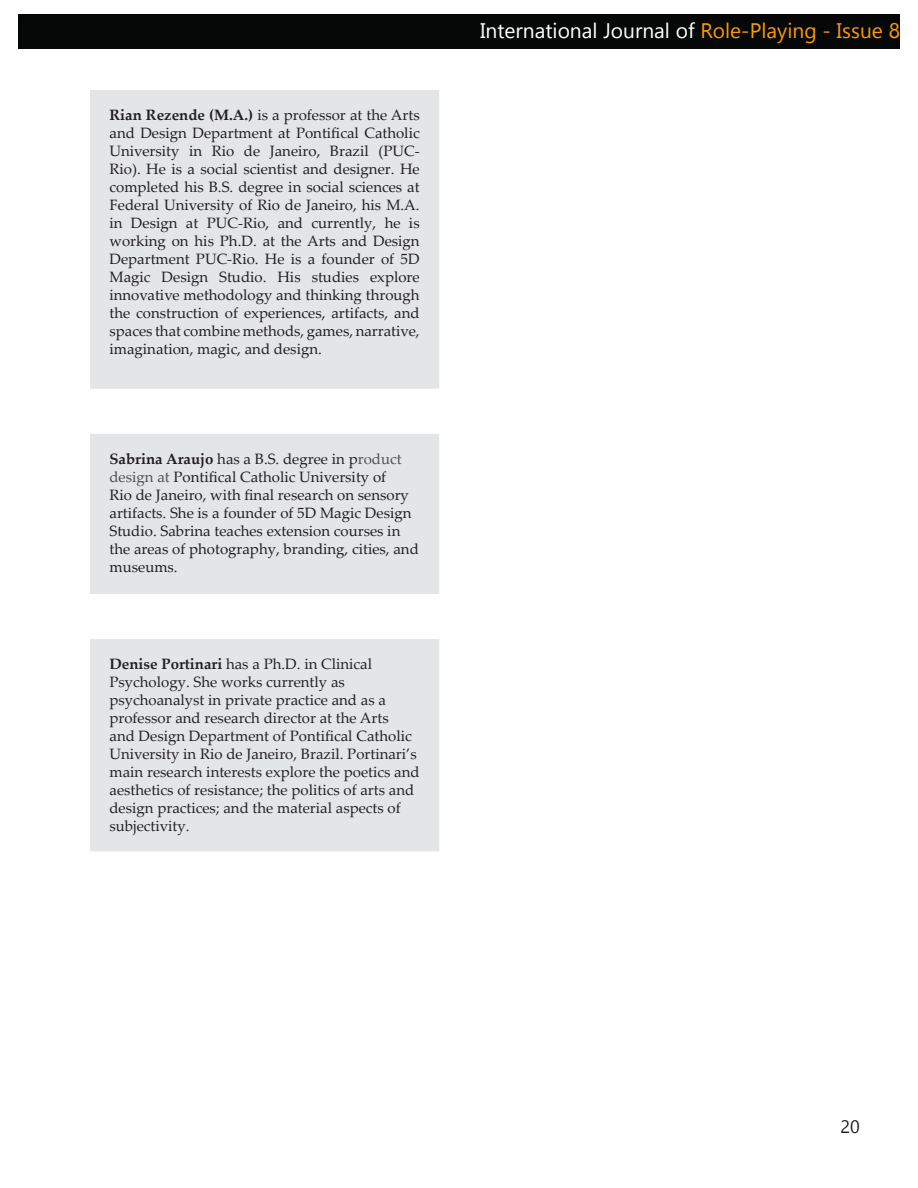
<style>
.page{position:relative;width:918px;height:1188px;background:#fff}
.page>*{position:absolute;margin:0;border:0;box-sizing:border-box;transform-origin:0 0}
.t1{font:21px "Gadugi";color:#fff}
.t2{font:18px "Gadugi";color:#231f20}
.t3{font:15px/18px "Palatino Linotype";color:#231f20;text-align:justify}
.t4{font:15px/18px "Palatino Linotype";color:#222}
.s1{font-weight:700}
.s2{color:#505050}
.s3{color:#231f20}
.s4{color:#fd9a00}
</style>
<div class="page">
<div style="left:91px;top:91px;width:347px;height:297px;background:#e4e5e7"></div>
<div style="left:90px;top:90px;width:349px;height:299px;border:2px solid #e4e5e7"></div>
<div style="left:18px;top:14px;width:882px;height:27px;background:#050605"></div>
<div style="left:18px;top:23px;width:882px;height:26px;background:#050806"></div>
<div style="left:91px;top:435px;width:347px;height:158px;background:#e4e5e7"></div>
<div style="left:90px;top:434px;width:349px;height:160px;border:2px solid #e4e5e7"></div>
<div style="left:91px;top:640px;width:347px;height:211px;background:#e4e5e7"></div>
<div style="left:90px;top:639px;width:349px;height:212px;border:2px solid #e4e5e7"></div>
<p class="t3" style="left:110px;top:106px;width:312px"><span class="s1">Rian Rezende (M.A.)</span> is a professor at the Arts and Design Department at Pontifical Catholic University in Rio de Janeiro, Brazil (PUC-Rio). He is a social scientist and designer. He completed his B.S. degree in social sciences at Federal University of Rio de Janeiro, his M.A. in Design at PUC-Rio, and currently, he is working on his Ph.D. at the Arts and Design Department PUC-Rio. He is a founder of 5D Magic Design Studio. His studies explore innovative methodology and thinking through the construction of experiences, artifacts, and spaces that combine methods, games, narrative, imagination, magic, and design.</p>
<p class="t3" style="left:110px;top:450px;width:311px;text-align:left"><span class="s1">Sabrina Araujo</span> has a B.S. degree in p<span class="s2">roduct design at</span> Pontifical Catholic University of<br>Rio de Janeiro, with final research on sensory artifacts. She is a founder of 5D Magic Design Studio. Sabrina teaches extension courses in the areas of photography, branding, cities, and museums.</p>
<p class="t4" style="left:110px;top:655px;width:312px"><span class="s1">Denise Portinari</span> has a Ph.D. in Clinical Psychology. She works currently as psychoanalyst in private practice and as a professor and research director at the Arts<br>and Design Department of <span class="s3">Pontifical Catholic University in Rio de Janeiro</span>, Brazil. Portinari’s main research interests explore the poetics and aesthetics of resistance; the politics of arts and design practices; and the material aspects of subjectivity.</p>
<p class="t1" style="left:480px;top:18px;width:421px">International Journal of <span class="s4">Role-Playing - Issue 8</span></p>
<p class="t2" style="left:841px;top:1115px;width:21px">20</p>
</div>
